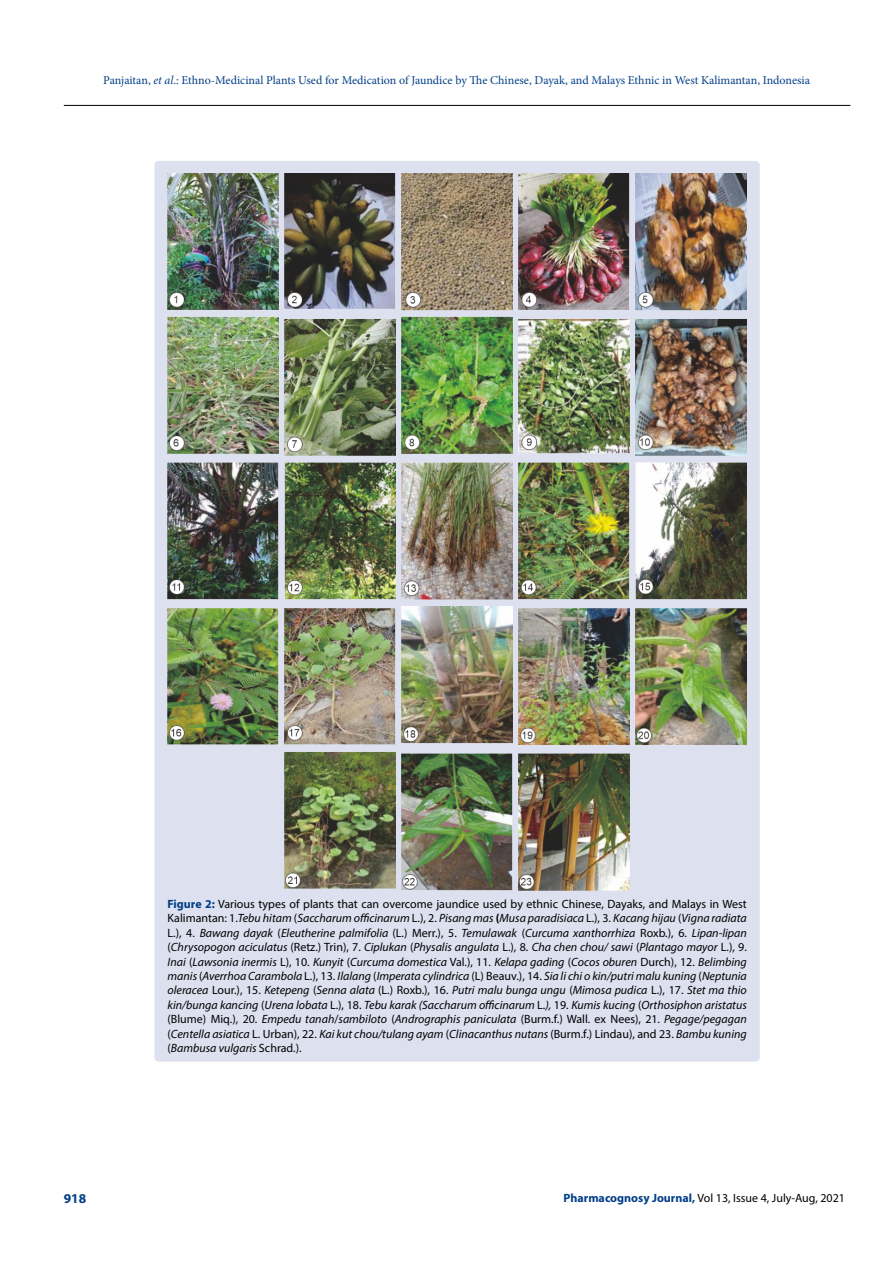
<style>
.page{position:relative;width:893px;height:1263px;background:#fff}
.page>*{position:absolute;margin:0;border:0;box-sizing:border-box;transform-origin:0 0}
.t1{font:700 13.5px "Myriad Pro";color:#003e88}
.t2{font:italic 12px/14.4px "Myriad Pro";color:#000;text-align:justify}
.t3{font:12px "Minion Pro";color:#003e88}
.t4{font:12px "Myriad Pro";color:#000}
.s1{font-style:italic}
.s2{font-weight:700;font-style:normal;color:#003e88}
.s3{font-style:normal}
.s4{font-weight:700;font-style:normal}
.s5{font-weight:700;color:#003e88}
</style>
<div class="page">
<hr style="left:64px;top:105px;width:786px;height:1px;background:#000">
<div style="left:154px;top:161px;width:606px;height:900px;background:#dde0ef;border-radius:4px"></div>
<img style="left:168px;top:174px;width:579px;height:716px">
<p class="t3" style="left:103px;top:72px;width:708px">Panjaitan, <span class="s1">et al</span>.: Ethno-Medicinal Plants Used for Medication of Jaundice by The Chinese, Dayak, and Malays Ethnic in West Kalimantan, Indonesia</p>
<p class="t2" style="left:168px;top:896px;width:581px"><span class="s2">Figure 2:</span> <span class="s3">Various types of plants that can overcome jaundice used by ethnic Chinese, Dayaks, and Malays in West Kalimantan: 1.</span>Tebu hitam <span class="s3">(</span>Saccharum officinarum <span class="s3">L.), 2.</span> Pisang mas <span class="s4">(</span>Musa paradisiaca <span class="s3">L.), 3.</span> Kacang hijau <span class="s3">(</span>Vigna radiata <span class="s3">L.), 4.</span> Bawang dayak <span class="s3">(</span>Eleutherine palmifolia <span class="s3">(L.) Merr.), 5.</span> Temulawak <span class="s3">(</span>Curcuma xanthorrhiza <span class="s3">Roxb.), 6.</span> Lipan-lipan <span class="s3">(</span>Chrysopogon aciculatus <span class="s3">(Retz.) Trin), 7.</span> Ciplukan <span class="s3">(</span>Physalis angulata <span class="s3">L.), 8.</span> Cha chen chou/ sawi <span class="s3">(</span>Plantago mayor <span class="s3">L.), 9.<br></span>Inai <span class="s3">(</span>Lawsonia inermis <span class="s3">L), 10.</span> Kunyit <span class="s3">(</span>Curcuma domestica <span class="s3">Val.), 11.</span> Kelapa gading <span class="s3">(</span>Cocos oburen <span class="s3">Durch), 12.</span> Belimbing manis <span class="s3">(</span>Averrhoa Carambola <span class="s3">L.), 13.</span> Ilalang <span class="s3">(</span>Imperata cylindrica <span class="s3">(L) Beauv.), 14.</span> Sia li chi o kin/putri malu kuning <span class="s3">(</span>Neptunia oleracea <span class="s3">Lour.), 15.</span> Ketepeng <span class="s3">(</span>Senna alata <span class="s3">(L.) Roxb.), 16.</span> Putri malu bunga ungu <span class="s3">(</span>Mimosa pudica <span class="s3">L.), 17.</span> Stet ma thio kin/bunga kancing <span class="s3">(</span>Urena lobata <span class="s3">L.), 18.</span> Tebu karak (Saccharum officinarum <span class="s3">L.</span>), <span class="s3">19.</span> Kumis kucing <span class="s3">(</span>Orthosiphon aristatus <span class="s3">(Blume) Miq.), 20.</span> Empedu tanah<span class="s3">/</span>sambiloto <span class="s3">(</span>Andrographis paniculata <span class="s3">(Burm.f.) Wall. ex Nees), 21</span>. Pegage/pegagan <span class="s3">(</span>Centella asiatica <span class="s3">L. Urban), 22.</span> Kai kut chou/tulang ayam <span class="s3">(</span>Clinacanthus nutans <span class="s3">(Burm.f.) Lindau), and 23.</span> Bambu kuning <span class="s3">(</span>Bambusa vulgaris <span class="s3">Schrad.).</span></p>
<p class="t1" style="left:64px;top:1189px;width:24px">918</p>
<p class="t4" style="left:563px;top:1190px;width:283px"><span class="s5">Pharmacognosy Journal,</span> Vol 13, Issue 4, July-Aug, 2021</p>
</div>
